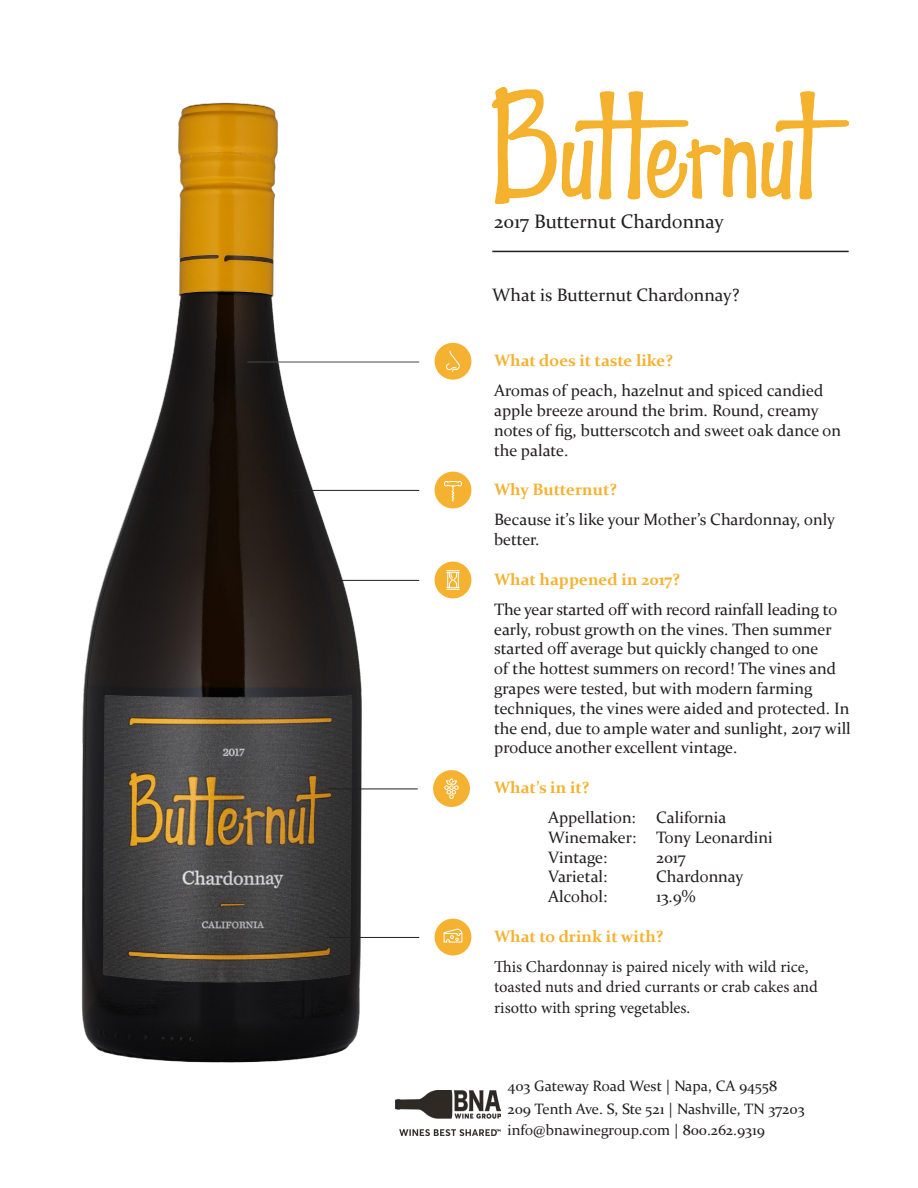
<style>
.page{position:relative;width:918px;height:1188px;background:#fff}
.page>*{position:absolute;margin:0;border:0;box-sizing:border-box;transform-origin:0 0}
.t1{font:19.5px "Constantia";color:#231f20}
.t2{font:18px "Constantia";color:#231f20}
.t3{font:16.5px/19.8px "Constantia";color:#231f20}
.t4{font:16.5px/21.6px "Minion Pro";color:#231f20}
.t5{font:700 16.5px "Constantia";color:#f5b231}
.t6{font:15px "Constantia";color:#231f20}
</style>
<div class="page">
<hr style="left:492px;top:251px;width:357px;height:1px;background:#231f20">
<img style="left:399px;top:1091px;width:101px;height:44px">
<div style="left:435px;top:343px;width:36px;height:37px;background:#f5b231;border-radius:50%"></div>
<svg style="left:446px;top:350px;width:14px;height:22px"></svg>
<div style="left:435px;top:472px;width:36px;height:36px;background:#f5b231;border-radius:50%"></div>
<svg style="left:444px;top:481px;width:18px;height:21px"></svg>
<div style="left:435px;top:562px;width:36px;height:36px;background:#f5b231;border-radius:50%"></div>
<svg style="left:446px;top:570px;width:14px;height:20px"></svg>
<img style="left:81px;top:102px;width:338px;height:1009px">
<div style="left:433px;top:770px;width:37px;height:37px;background:#f5b231;border-radius:50%"></div>
<svg style="left:444px;top:779px;width:15px;height:20px"></svg>
<div style="left:435px;top:919px;width:36px;height:37px;background:#f5b231;border-radius:50%"></div>
<svg style="left:443px;top:928px;width:20px;height:15px"></svg>
<hr style="left:293px;top:490px;width:126px;height:1px;background:#231f20">
<hr style="left:247px;top:362px;width:172px;height:1px;background:#494a4b">
<hr style="left:321px;top:580px;width:98px;height:1px;background:#231f20">
<hr style="left:328px;top:789px;width:90px;height:1px;background:#231f20">
<hr style="left:329px;top:937px;width:90px;height:1px;background:#231f20">
<img style="left:493px;top:87px;width:356px;height:117px">
<p class="t1" style="left:494px;top:208px;width:231px">2017 Butternut Chardonnay</p>
<p class="t2" style="left:492px;top:283px;width:249px">What is Butternut Chardonnay?</p>
<p class="t5" style="left:494px;top:349px;width:180px">What does it taste like?</p>
<p class="t3" style="left:494px;top:380px;width:349px">Aromas of peach, hazelnut and spiced candied apple breeze around the brim. Round, creamy notes of fig, butterscotch and sweet oak dance on the palate.</p>
<p class="t5" style="left:494px;top:478px;width:124px">Why Butternut?</p>
<p class="t3" style="left:494px;top:509px;width:342px">Because it’s like your Mother’s Chardonnay, only better.</p>
<p class="t5" style="left:494px;top:568px;width:187px">What happened in 2017?</p>
<p class="t3" style="left:494px;top:599px;width:358px">The year started off with record rainfall leading to early, robust growth on the vines. Then summer started off average but quickly changed to one<br>of the hottest summers on record! The vines and grapes were tested, but with modern farming techniques, the vines were aided and protected. In the end, due to ample water and sunlight, 2017 will produce another excellent vintage.</p>
<p class="t5" style="left:494px;top:776px;width:97px">What’s in it?</p>
<p class="t3" style="left:548px;top:807px;width:180px">Appellation: California</p>
<p class="t3" style="left:548px;top:827px;width:226px">Winemaker: Tony Leonardini</p>
<p class="t3" style="left:548px;top:846px;width:61px">Vintage:</p>
<p class="t3" style="left:656px;top:846px;width:31px">2017</p>
<p class="t3" style="left:548px;top:866px;width:61px">Varietal:</p>
<p class="t3" style="left:656px;top:866px;width:89px">Chardonnay</p>
<p class="t3" style="left:548px;top:886px;width:61px">Alcohol:</p>
<p class="t3" style="left:656px;top:886px;width:41px">13.9%</p>
<p class="t5" style="left:494px;top:925px;width:171px">What to drink it with?</p>
<p class="t4" style="left:494px;top:956px;width:316px">This Chardonnay is paired nicely with wild rice,</p>
<p class="t4" style="left:494px;top:976px;width:325px">toasted nuts and dried currants or crab cakes and risotto with spring vegetables.</p>
<p class="t6" style="left:508px;top:1076px;width:271px">403 Gateway Road West | Napa, CA 94558</p>
<p class="t6" style="left:508px;top:1098px;width:298px">209 Tenth Ave. S, Ste 521 | Nashville, TN 37203</p>
<p class="t6" style="left:508px;top:1120px;width:259px">info@bnawinegroup.com | 800.262.9319</p>
</div>
